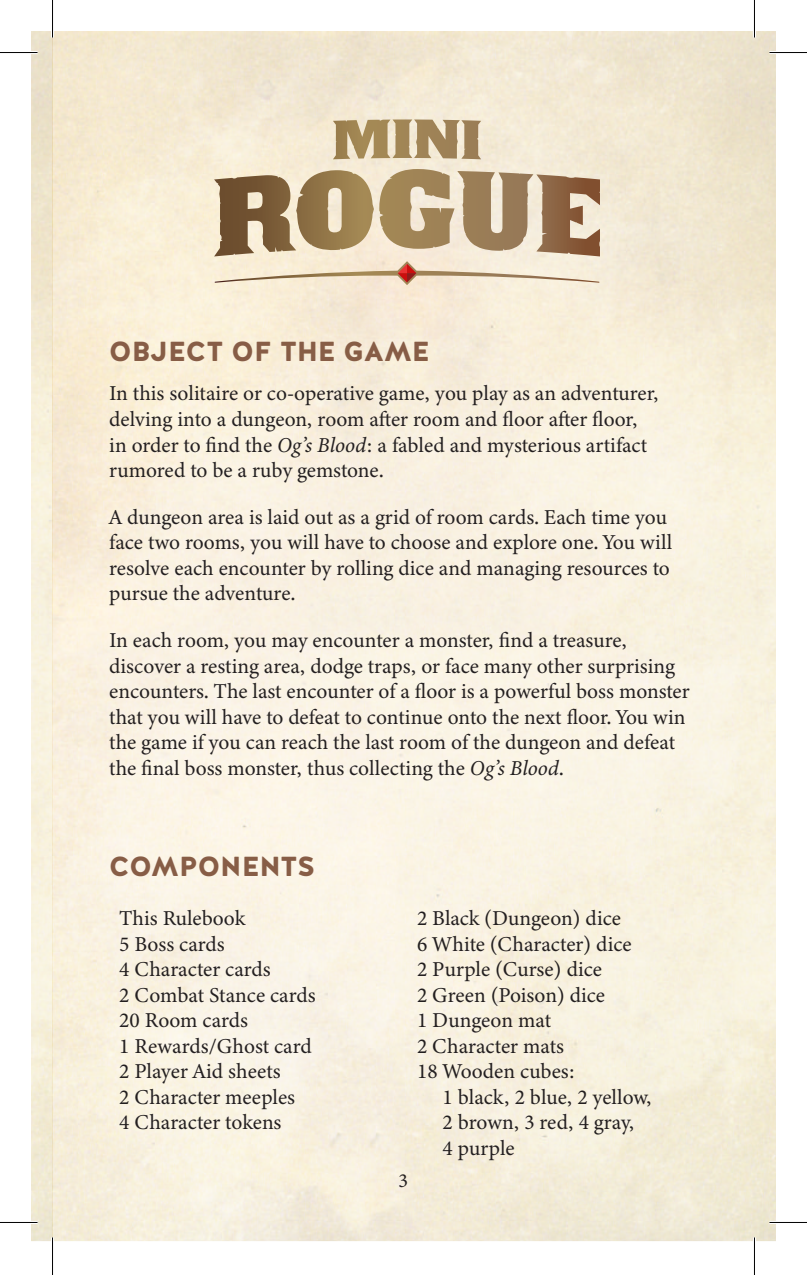
<style>
.page{position:relative;width:807px;height:1275px;background:#fff}
.page>*{position:absolute;margin:0;border:0;box-sizing:border-box;transform-origin:0 0}
.t1{font:900 27.5px "Halis R";color:#875d46}
.t2{font:21.25px/25.5px "Minion Variable Concept";color:#231f20}
.t3{font:20px "Minion Variable Concept";color:#231f20}
.s1{font-style:italic}
</style>
<div class="page">
<img style="left:31px;top:31px;width:744px;height:1210px">
<img style="left:224px;top:92px;width:365px;height:247px">
<svg style="left:215px;top:261px;width:384px;height:24px;background:#e9d8c2"></svg>
<svg style="left:333px;top:119px;width:148px;height:130px;background:#c0ab87"></svg>
<hr style="left:0;top:51px;width:38px;height:3px;background:#fff">
<hr style="left:769px;top:51px;width:38px;height:3px;background:#fff">
<hr style="left:0;top:1220px;width:38px;height:3px;background:#fff">
<hr style="left:769px;top:1220px;width:38px;height:3px;background:#fff">
<hr style="left:51px;top:0;width:3px;height:38px;background:#fff">
<hr style="left:51px;top:1237px;width:3px;height:37px;background:#fff">
<hr style="left:753px;top:0;width:3px;height:38px;background:#fff">
<hr style="left:753px;top:1237px;width:3px;height:37px;background:#fff">
<hr style="left:0;top:52px;width:38px;height:1px;background:#000">
<hr style="left:769px;top:52px;width:38px;height:1px;background:#000">
<hr style="left:0;top:1221px;width:38px;height:1px;background:#000">
<hr style="left:769px;top:1221px;width:38px;height:1px;background:#000">
<hr style="left:52px;top:0;width:1px;height:38px;background:#000">
<hr style="left:52px;top:1237px;width:1px;height:37px;background:#000">
<hr style="left:754px;top:0;width:1px;height:38px;background:#000">
<hr style="left:754px;top:1237px;width:1px;height:37px;background:#000">
<p class="t1" style="left:109px;top:333px;width:322px">OBJECT OF THE GAME</p>
<p class="t2" style="left:109px;top:381px;width:550px">In this solitaire or co-operative game, you play as an adventurer, delving into a dungeon, room after room and floor after floor, in order to find the <span class="s1">Og’s Blood</span>: a fabled and mysterious artifact rumored to be a ruby gemstone.</p>
<p class="t2" style="left:109px;top:504px;width:564px">A dungeon area is laid out as a grid of room cards. Each time you face two rooms, you will have to choose and explore one. You will resolve each encounter by rolling dice and managing resources to pursue the adventure.</p>
<p class="t2" style="left:109px;top:627px;width:582px">In each room, you may encounter a monster, find a treasure, discover a resting area, dodge traps, or face many other surprising encounters. The last encounter of a floor is a powerful boss monster that you will have to defeat to continue onto the next floor. You win the game if you can reach the last room of the dungeon and defeat the final boss monster, thus collecting the <span class="s1">Og’s Blood</span>.</p>
<p class="t1" style="left:109px;top:848px;width:207px">COMPONENTS</p>
<p class="t2" style="left:119px;top:905px;width:198px">This Rulebook<br>5 Boss cards<br>4 Character cards<br>2 Combat Stance cards<br>20 Room cards<br>1 Rewards/Ghost card<br>2 Player Aid sheets<br>2 Character meeples<br>4 Character tokens</p>
<p class="t2" style="left:417px;top:905px;width:216px">2 Black (Dungeon) dice<br>6 White (Character) dice<br>2 Purple (Curse) dice<br>2 Green (Poison) dice<br>1 Dungeon mat<br>2 Character mats<br>18 Wooden cubes:</p>
<p class="t2" style="left:442px;top:1083px;width:210px">1 black, 2 blue, 2 yellow,<br>2 brown, 3 red, 4 gray,<br>4 purple</p>
<p class="t3" style="left:398px;top:1166px;width:11px">3</p>
</div>
